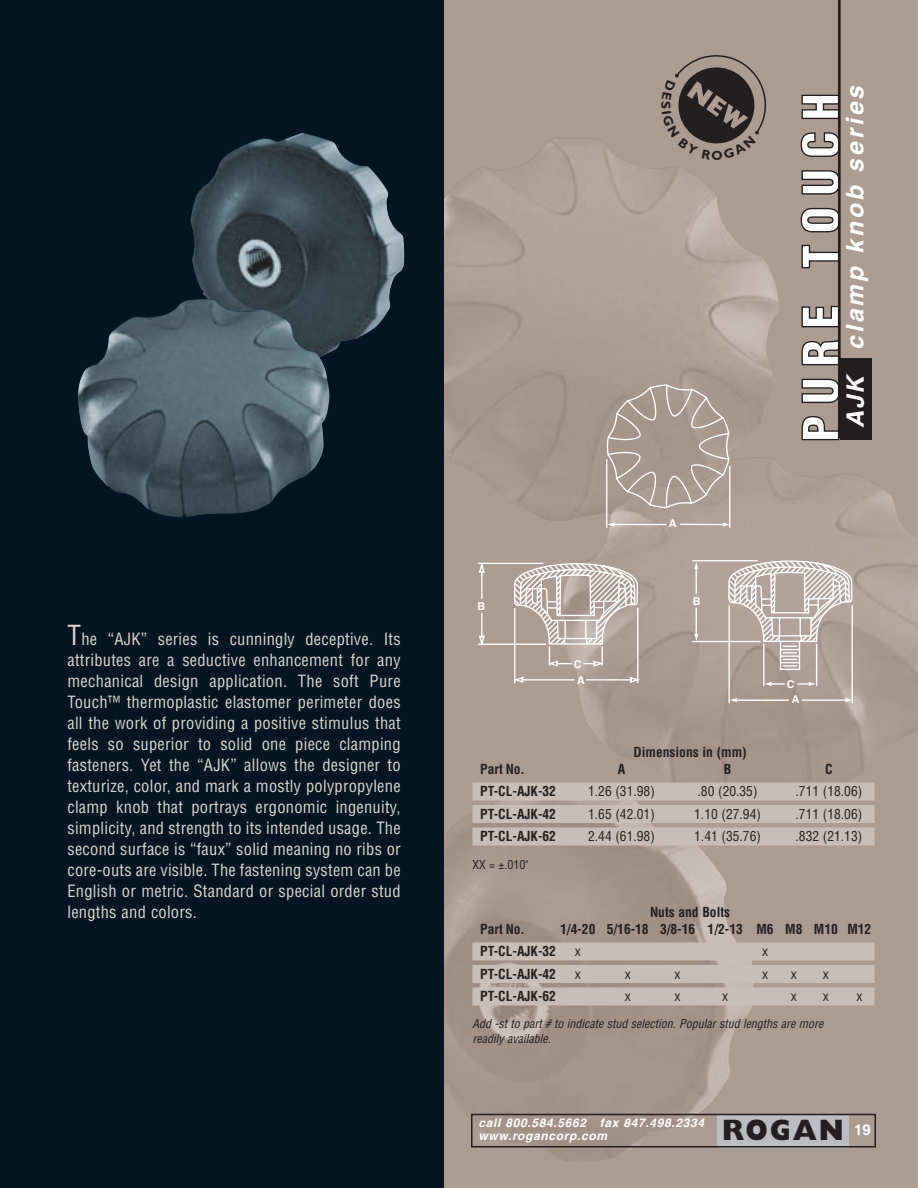
<style>
.page{position:relative;width:918px;height:1188px;background:#fff}
.page>*{position:absolute;margin:0;border:0;box-sizing:border-box;transform-origin:0 0}
.t1{font:800 29.7px "Gill Sans";letter-spacing:.065em;color:#231f20;scale:.91 1}
.t2{font:italic 700 24.3px "Helvetica";color:#fff}
.t3{font:italic 700 24px "Helvetica";color:#fff}
.t4{font:condensed 16.5px/21px "Helvetica";letter-spacing:.015em;color:#ddd5cf;text-align:justify}
.t5{font:700 condensed 13.5px "Helvetica";color:#231f20}
.t6{font:condensed 13.5px "Helvetica";color:#231f20}
.t7{font:700 13.2px "Gill Sans";color:#231f20}
.t8{font:italic condensed 12px/15px "Helvetica";color:#231f20}
.t9{font:italic 700 12px/13.5px "Helvetica";letter-spacing:.055em;color:#fff}
.t10{font:condensed 12px "Helvetica";color:#231f20}
.t11{font:700 10.8px "Helvetica";color:#fff}
.s1{font-size:27px}
</style>
<div class="page">
<div style="left:444px;top:0;width:474px;height:1188px;background:#ac9b91"></div>
<img style="left:444px;top:137px;width:335px;height:384px">
<img style="left:561px;top:456px;width:357px;height:341px">
<img style="left:444px;top:801px;width:311px;height:360px">
<div style="left:718px;top:1114px;width:131px;height:34px;background:#bcbdc0"></div>
<div style="left:471px;top:1114px;width:405px;height:34px;border:2px solid #231f20"></div>
<div style="left:0;top:0;width:444px;height:1188px;background:#011622"></div>
<svg style="left:801px;top:416px;width:39px;height:25px"></svg>
<svg style="left:801px;top:378px;width:37px;height:25px"></svg>
<svg style="left:801px;top:339px;width:37px;height:27px"></svg>
<svg style="left:801px;top:305px;width:37px;height:23px"></svg>
<svg style="left:801px;top:244px;width:37px;height:25px"></svg>
<svg style="left:800px;top:207px;width:38px;height:26px"></svg>
<svg style="left:801px;top:170px;width:37px;height:25px"></svg>
<svg style="left:800px;top:132px;width:38px;height:25px"></svg>
<svg style="left:801px;top:94px;width:37px;height:26px"></svg>
<hr style="left:838px;top:0;width:3px;height:438px;background:#231f20">
<div style="left:840px;top:358px;width:31px;height:82px;background:#231f20"></div>
<img style="left:190px;top:133px;width:215px;height:220px">
<img style="left:78px;top:298px;width:251px;height:220px">
<div style="left:472px;top:783px;width:402px;height:18px;background:#c9beb7"></div>
<div style="left:472px;top:805px;width:402px;height:18px;background:#c9beb7"></div>
<div style="left:472px;top:828px;width:402px;height:18px;background:#c9beb7"></div>
<div style="left:472px;top:942px;width:402px;height:18px;background:#c9beb7"></div>
<div style="left:472px;top:965px;width:402px;height:18px;background:#c9beb7"></div>
<div style="left:472px;top:987px;width:402px;height:18px;background:#c9beb7"></div>
<hr style="left:729px;top:466px;width:1px;height:62px;background:#fff">
<hr style="left:614px;top:524px;width:52px;height:1px;background:#fff">
<svg style="left:608px;top:522px;width:7px;height:5px"></svg>
<hr style="left:680px;top:524px;width:44px;height:1px;background:#fff">
<svg style="left:722px;top:522px;width:7px;height:5px"></svg>
<hr style="left:606px;top:459px;width:1px;height:69px;background:#fff">
<svg style="left:606px;top:383px;width:124px;height:126px"></svg>
<svg style="left:477px;top:545px;width:166px;height:169px"></svg>
<hr style="left:851px;top:605px;width:2px;height:98px;background:#fff">
<hr style="left:736px;top:699px;width:53px;height:2px;background:#fff">
<svg style="left:730px;top:698px;width:7px;height:4px"></svg>
<hr style="left:802px;top:699px;width:44px;height:2px;background:#fff">
<svg style="left:845px;top:698px;width:7px;height:4px"></svg>
<hr style="left:728px;top:605px;width:2px;height:98px;background:#fff">
<svg style="left:691px;top:547px;width:162px;height:140px"></svg>
<svg style="left:662px;top:55px;width:105px;height:105px"></svg>
<p class="t4" style="left:68px;top:630px;width:335px"><span class="s1">T</span>he “AJK” series is cunningly deceptive. Its attributes are a seductive enhancement for any mechanical design application. The soft Pure Touch™ thermoplastic elastomer perimeter does all the work of providing a positive stimulus that feels so superior to solid one piece clamping fasteners. Yet the “AJK” allows the designer to texturize, color, and mark a mostly polypropylene clamp knob that portrays ergonomic ingenuity, simplicity, and strength to its intended usage. The second surface is “faux” solid meaning no ribs or core-outs are visible. The fastening system can be English or metric. Standard or special order stud lengths and colors.</p>
<p class="t11" style="left:478px;top:603px;width:9px">B</p>
<p class="t11" style="left:574px;top:660px;width:9px">C</p>
<p class="t11" style="left:577px;top:676px;width:9px">A</p>
<p class="t7" style="left:671px;top:101px;width:9px;rotate:90deg">S</p>
<p class="t11" style="left:669px;top:520px;width:9px">A</p>
<p class="t11" style="left:693px;top:598px;width:9px">B</p>
<p class="t5" style="left:634px;top:747px;width:115px">Dimensions in (mm)</p>
<p class="t11" style="left:787px;top:680px;width:9px">C</p>
<p class="t11" style="left:792px;top:695px;width:9px">A</p>
<h2 class="t2" style="left:846px;top:350px;width:270px;rotate:-90deg">clamp knob series</h2>
<h3 class="t3" style="left:846px;top:428px;width:52px;rotate:-90deg">AJK</h3>
<p class="t5" style="left:480px;top:764px;width:46px">Part No.</p>
<p class="t5" style="left:618px;top:764px;width:9px">A</p>
<p class="t5" style="left:724px;top:764px;width:9px">B</p>
<p class="t5" style="left:825px;top:764px;width:9px">C</p>
<p class="t5" style="left:480px;top:786px;width:77px">PT-CL-AJK-32</p>
<p class="t6" style="left:588px;top:786px;width:68px">1.26 (31.98)</p>
<p class="t6" style="left:698px;top:786px;width:61px">.80 (20.35)</p>
<p class="t6" style="left:796px;top:786px;width:68px">.711 (18.06)</p>
<p class="t5" style="left:480px;top:809px;width:77px">PT-CL-AJK-42</p>
<p class="t6" style="left:588px;top:809px;width:68px">1.65 (42.01)</p>
<p class="t6" style="left:694px;top:809px;width:68px">1.10 (27.94)</p>
<p class="t6" style="left:796px;top:809px;width:68px">.711 (18.06)</p>
<p class="t5" style="left:480px;top:831px;width:77px">PT-CL-AJK-62</p>
<p class="t6" style="left:588px;top:831px;width:68px">2.44 (61.98)</p>
<p class="t6" style="left:694px;top:831px;width:68px">1.41 (35.76)</p>
<p class="t6" style="left:796px;top:831px;width:68px">.832 (21.13)</p>
<p class="t10" style="left:472px;top:860px;width:57px">XX = ±.010"</p>
<p class="t5" style="left:650px;top:907px;width:82px">Nuts and Bolts</p>
<p class="t5" style="left:480px;top:924px;width:46px">Part No.</p>
<p class="t5" style="left:560px;top:924px;width:313px">1/4-20 5/16-18 3/8-16 1/2-13 M6 M8 M10 M12</p>
<p class="t5" style="left:480px;top:946px;width:77px">PT-CL-AJK-32</p>
<p class="t6" style="left:575px;top:946px;width:7px">x</p>
<p class="t6" style="left:762px;top:946px;width:7px">x</p>
<p class="t5" style="left:480px;top:969px;width:77px">PT-CL-AJK-42</p>
<p class="t6" style="left:575px;top:969px;width:7px">x</p>
<p class="t6" style="left:625px;top:969px;width:7px">x</p>
<p class="t6" style="left:675px;top:969px;width:7px">x</p>
<p class="t6" style="left:762px;top:969px;width:7px">x</p>
<p class="t6" style="left:791px;top:969px;width:7px">x</p>
<p class="t6" style="left:823px;top:969px;width:7px">x</p>
<p class="t5" style="left:480px;top:991px;width:77px">PT-CL-AJK-62</p>
<p class="t6" style="left:625px;top:991px;width:7px">x</p>
<p class="t6" style="left:675px;top:991px;width:7px">x</p>
<p class="t6" style="left:722px;top:991px;width:7px">x</p>
<p class="t6" style="left:791px;top:991px;width:7px">x</p>
<p class="t6" style="left:823px;top:991px;width:7px">x</p>
<p class="t6" style="left:856px;top:991px;width:7px">x</p>
<p class="t8" style="left:472px;top:1017px;width:353px">Add -st to part # to indicate stud selection. Popular stud lengths are more readily available.</p>
<p class="t9" style="left:478px;top:1117px;width:227px">call 800.584.5662 fax 847.498.2334 www.rogancorp.com</p>
<h1 class="t1" style="left:722px;top:1120px;width:165px">ROGAN <sup>19</sup></h1>
</div>
